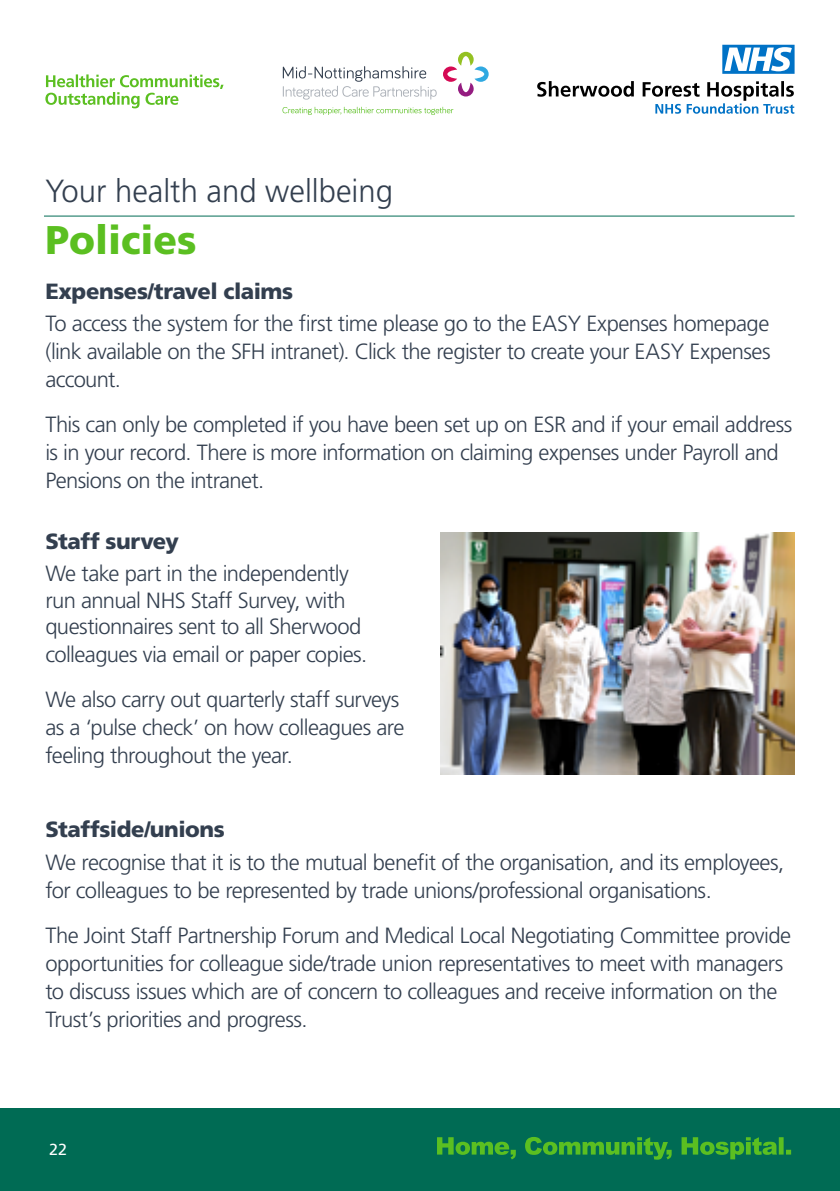
<style>
.page{position:relative;width:840px;height:1191px;background:#fff}
.page>*{position:absolute;margin:0;border:0;box-sizing:border-box;transform-origin:0 0}
.t1{font:900 40px "Frutiger";color:#5bbf21}
.t2{font:300 32px "Frutiger";color:#333f4f}
.t3{font:300 22px/28px "Frutiger";letter-spacing:-.03em;color:#333f4f}
.t4{font:900 22px "Frutiger";letter-spacing:-.02em;color:#333f4f}
.t5{font:16px "Frutiger";color:#fff}
</style>
<div class="page">
<div style="left:0;top:1108px;width:839px;height:83px;background:#006b54"></div>
<svg style="left:437px;top:1137px;width:353px;height:22px"></svg>
<svg style="left:537px;top:81px;width:257px;height:33px"></svg>
<svg style="left:722px;top:45px;width:72px;height:29px"></svg>
<svg style="left:282px;top:66px;width:154px;height:34px"></svg>
<svg style="left:443px;top:52px;width:45px;height:44px"></svg>
<svg style="left:282px;top:107px;width:171px;height:8px"></svg>
<svg style="left:45px;top:74px;width:178px;height:34px"></svg>
<img style="left:440px;top:532px;width:354px;height:242px">
<hr style="left:44px;top:216px;width:750px;height:1px;background:#006b54">
<h2 class="t2" style="left:45px;top:173px;width:349px">Your health and wellbeing</h2>
<h1 class="t1" style="left:45px;top:216px;width:153px">Policies</h1>
<p class="t4" style="left:45px;top:278px;width:249px">Expenses/travel claims</p>
<p class="t3" style="left:45px;top:309px;width:726px;text-align:justify">To access the system for the first time please go to the EASY Expenses homepage (link available on the SFH intranet). Click the register to create your EASY Expenses account.</p>
<p class="t3" style="left:45px;top:410px;width:748px">This can only be completed if you have been set up on ESR and if your email address is in your record. There is more information on claiming expenses under Payroll and<br>Pensions on the intranet.</p>
<p class="t4" style="left:45px;top:528px;width:135px">Staff survey</p>
<p class="t3" style="left:45px;top:560px;width:323px;line-height:27px">We take part in the independently run annual NHS Staff Survey, with questionnaires sent to all Sherwood colleagues via email or paper copies.</p>
<p class="t3" style="left:45px;top:685px;width:360px">We also carry out quarterly staff surveys as a ‘pulse check’ on how colleagues are feeling throughout the year.</p>
<p class="t4" style="left:45px;top:816px;width:181px">Staffside/unions</p>
<p class="t3" style="left:45px;top:848px;width:739px">We recognise that it is to the mutual benefit of the organisation, and its employees, for colleagues to be represented by trade unions/professional organisations.</p>
<p class="t3" style="left:45px;top:921px;width:746px">The Joint Staff Partnership Forum and Medical Local Negotiating Committee provide opportunities for colleague side/trade union representatives to meet with managers to discuss issues which are of concern to colleagues and receive information on the Trust’s priorities and progress.</p>
<p class="t5" style="left:49px;top:1139px;width:19px">22</p>
</div>
